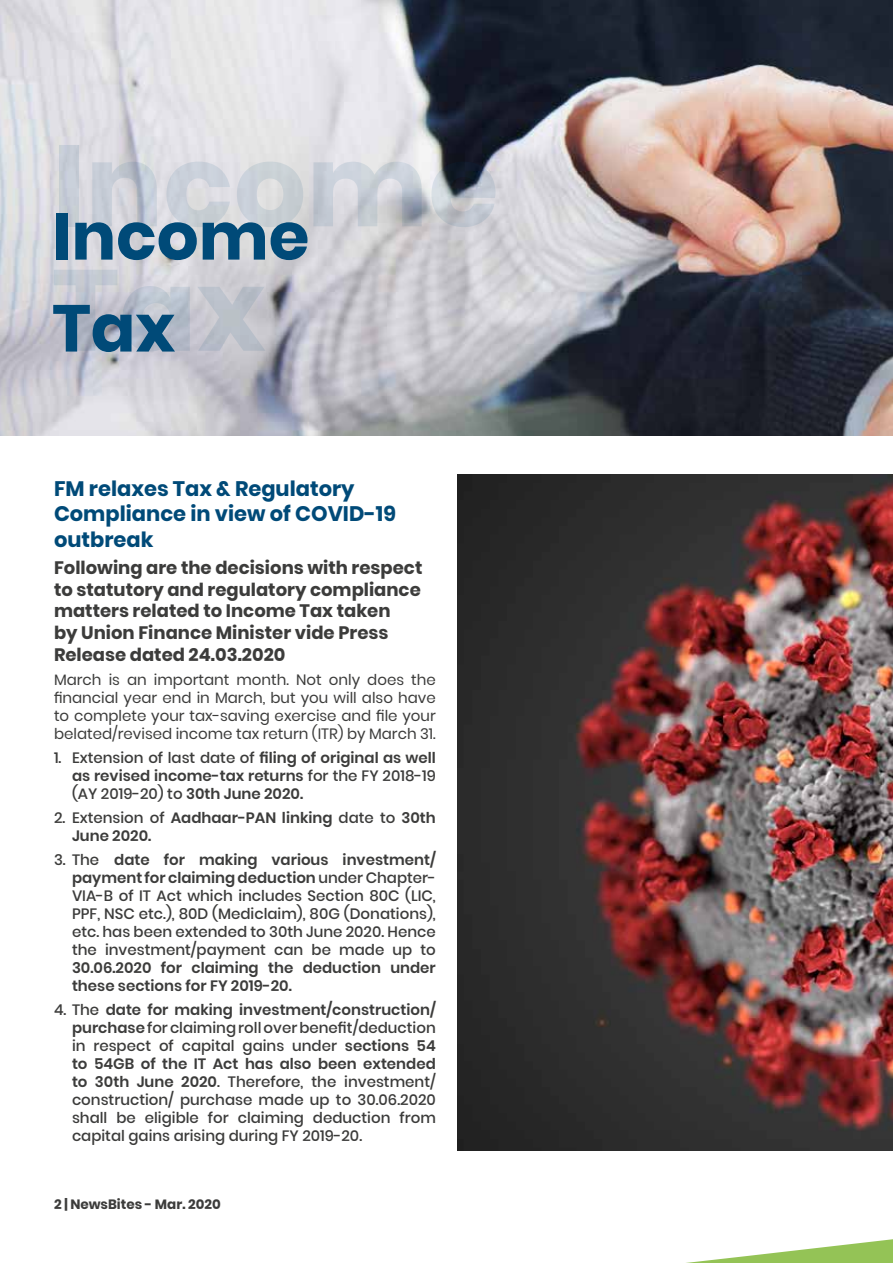
<style>
.page{position:relative;width:893px;height:1263px;background:#fff}
.page>*{position:absolute;margin:0;border:0;box-sizing:border-box;transform-origin:0 0}
.t1{font:700 114.6px/124.4px "Poppins";color:#004a78}
.t2{font:700 66px/91.9px "Poppins";color:#004a78}
.t3{font:700 21px/25.2px "Poppins";color:#004a78}
.t4{font:700 18px/21.6px "Poppins";color:#3c3c3b}
.t5{font:500 15px/18px "Poppins";color:#3c3c3b;text-align:justify}
.t6{font:600 15px/18px "Poppins";color:#3c3c3b}
.t7{font:15px/18px "Poppins";color:#3c3c3b;text-align:justify}
.t8{font:700 13.5px "Poppins";color:#3c3c3b}
.s1{font-weight:500}
.s2{font-weight:600}
</style>
<div class="page">
<img style="left:0;top:0;width:893px;height:436px">
<svg style="left:686px;top:1239px;width:207px;height:24px"></svg>
<img style="left:457px;top:474px;width:436px;height:677px">
<h1 class="t1" style="left:52px;top:125px;width:448px">Income<br>Tax</h1>
<h2 class="t2" style="left:52px;top:191px;width:259px">Income<br>Tax</h2>
<h3 class="t3" style="left:54px;top:476px;width:343px">FM relaxes Tax &amp; Regulatory<br>Compliance in view of COVID-19 outbreak</h3>
<p class="t4" style="left:54px;top:557px;width:370px">Following are the decisions with respect to statutory and regulatory compliance matters related to Income Tax taken<br>by Union Finance Minister vide Press Release dated 24.03.2020</p>
<p class="t7" style="left:54px;top:670px;width:383px">March is an important month. Not only does the financial year end in March, but you will also have to complete your tax-saving exercise and file your belated/revised income tax return (ITR) by March 31.</p>
<p class="t6" style="left:72px;top:748px;width:365px;text-align:justify;text-indent:-18px"><span class="s1">1. Extension of last date of</span> filing of original as well as revised income-tax returns <span class="s1">for the FY 2018-19 (AY 2019-20) to</span> 30th June 2020.</p>
<p class="t6" style="left:72px;top:808px;width:365px;text-indent:-18px"><span class="s1">2. Extension of</span> Aadhaar-PAN linking <span class="s1">date to</span> 30th<br>June 2020.</p>
<p class="t5" style="left:72px;top:850px;width:365px;text-indent:-18px">3. The <span class="s2">date for making various investment/ payment for claiming deduction</span> under Chapter-VIA-B of IT Act which includes Section 80C (LIC, PPF, NSC etc.), 80D (Mediclaim), 80G (Donations), etc. has been extended to 30th June 2020. Hence the investment/payment can be made up to</p>
<p class="t6" style="left:72px;top:958px;width:365px">30.06.2020 for claiming the deduction under these sections for FY 2019-20.</p>
<p class="t5" style="left:72px;top:1000px;width:365px;text-indent:-18px">4. The <span class="s2">date for making investment/construction/ purchase</span> for claiming roll over benefit/deduction in respect of capital gains under <span class="s2">sections 54 to 54GB of the IT Act has also been extended to 30th June 2020</span>. Therefore, the investment/ construction/ purchase made up to 30.06.2020 shall be eligible for claiming deduction from capital gains arising during FY 2019-20.</p>
<p class="t8" style="left:54px;top:1196px;width:168px">2 | NewsBites - Mar. 2020</p>
</div>
